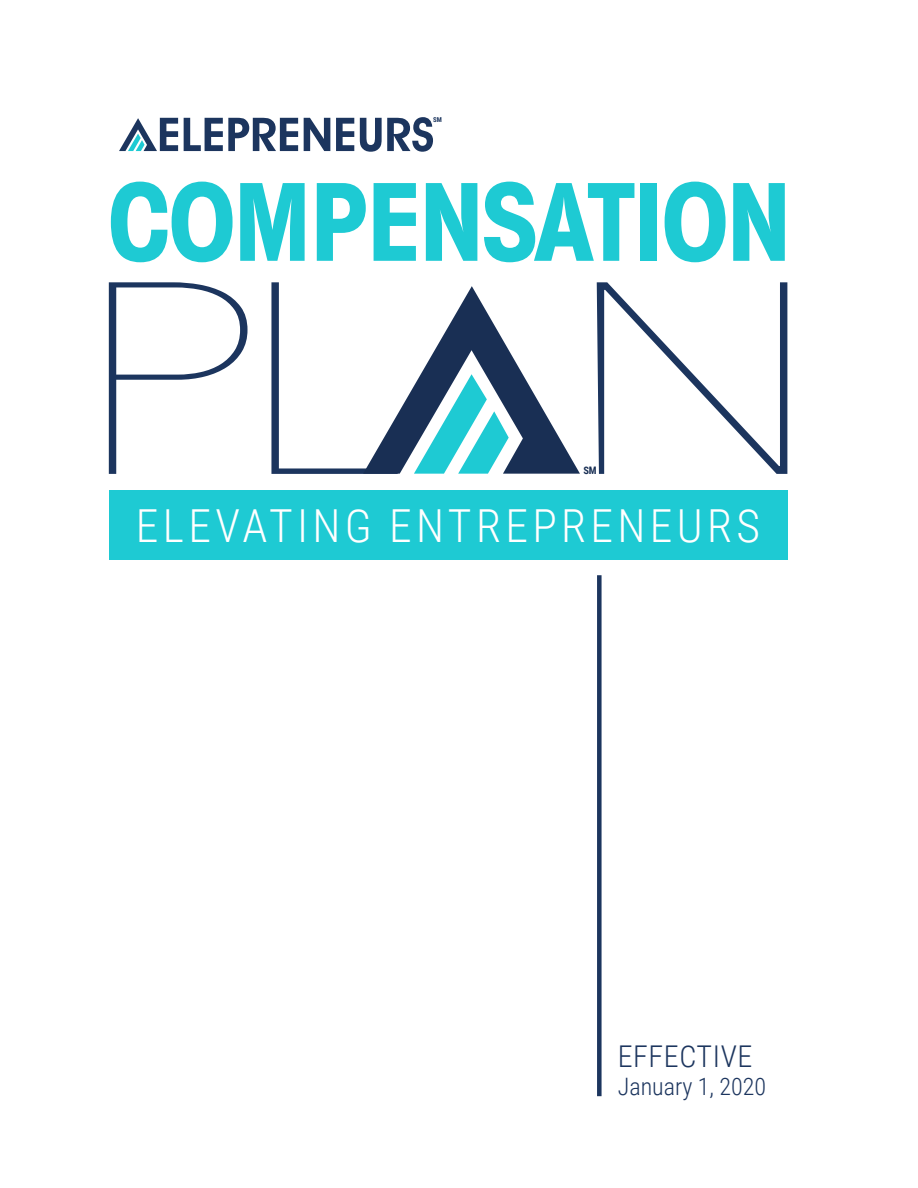
<style>
.page{position:relative;width:918px;height:1188px;background:#fff}
.page>*{position:absolute;margin:0;border:0;box-sizing:border-box;transform-origin:0 0}
.t1{font:700 condensed 106.95px "Avant Garde IT Cby BT";letter-spacing:-.02em;color:#1ecad3}
.t2{font:300 45.6px "Roboto Condensed";letter-spacing:.095em;color:#fff}
.t3{font:300 30px "Roboto Condensed";letter-spacing:.02em;color:#1c355e}
.t4{font:300 24px "Roboto Condensed";color:#1c355e}
.t5{font:700 10.35px "Roboto Condensed";color:#192f54}
.t6{font:700 6.75px "Roboto Condensed";color:#1c355e}
</style>
<div class="page">
<div style="left:109px;top:490px;width:678px;height:69px;background:#1ecad3"></div>
<svg style="left:119px;top:118px;width:59px;height:33px"></svg>
<svg style="left:184px;top:118px;width:114px;height:33px"></svg>
<svg style="left:304px;top:118px;width:26px;height:33px"></svg>
<svg style="left:336px;top:118px;width:18px;height:33px"></svg>
<svg style="left:360px;top:117px;width:73px;height:35px"></svg>
<div style="left:597px;top:575px;width:5px;height:521px;background:#1c355e"></div>
<svg style="left:109px;top:282px;width:139px;height:192px"></svg>
<svg style="left:597px;top:282px;width:190px;height:192px"></svg>
<svg style="left:271px;top:282px;width:309px;height:192px"></svg>
<p class="t6" style="left:433px;top:115px;width:10px">SM</p>
<p class="t1" style="left:108px;top:158px;width:685px">COMPENSATION</p>
<p class="t5" style="left:583px;top:463px;width:15px">SM</p>
<p class="t2" style="left:136px;top:493px;width:626px">ELEVATING ENTREPRENEURS</p>
<p class="t3" style="left:618px;top:1035px;width:136px">EFFECTIVE</p>
<p class="t4" style="left:618px;top:1070px;width:150px">January 1, 2020</p>
</div>
